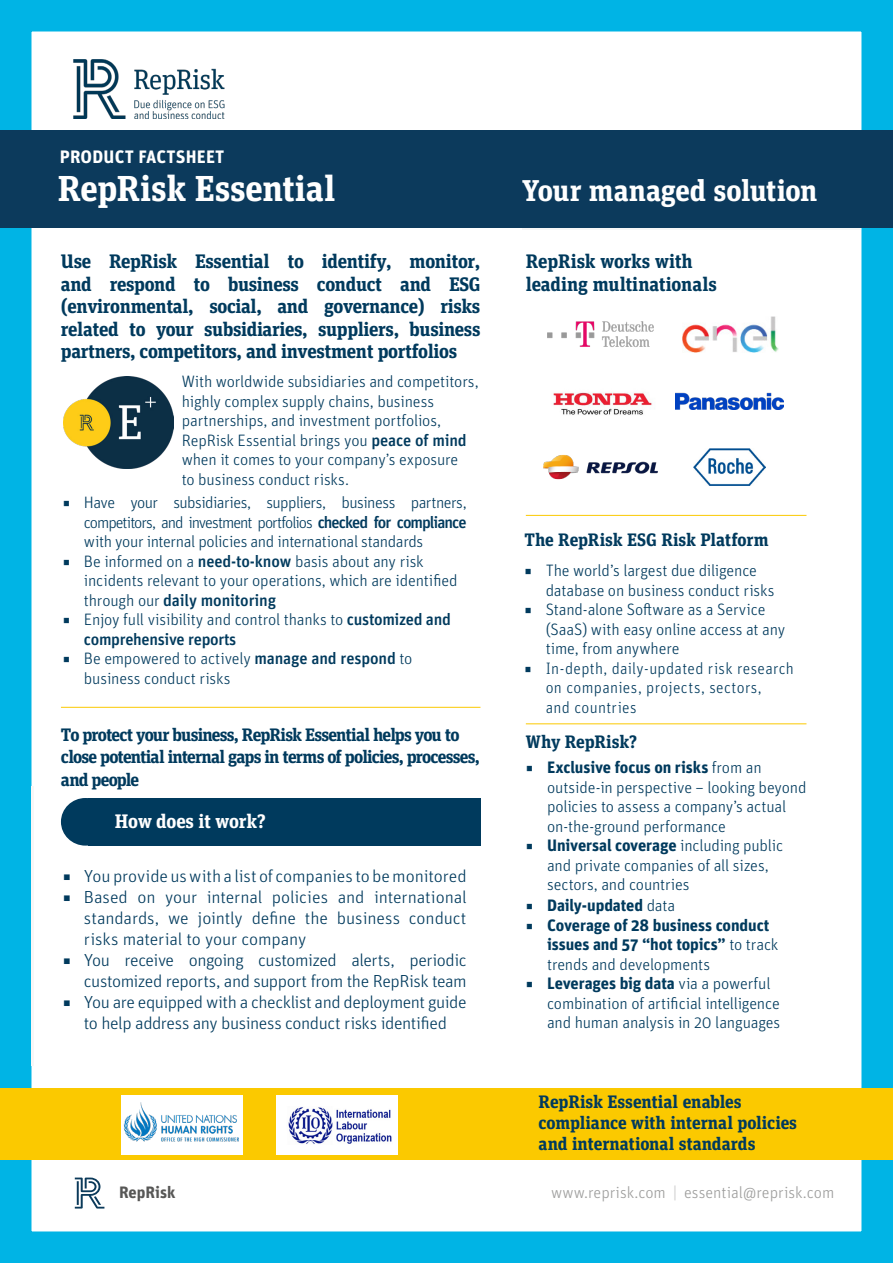
<style>
.page{position:relative;width:893px;height:1263px;background:#fff}
.page>*{position:absolute;margin:0;border:0;box-sizing:border-box;transform-origin:0 0}
.t1{font:700 36px "Unit Slab OT";letter-spacing:-.005em;color:#fff}
.t2{font:700 30px "Unit Slab OT";letter-spacing:-.01em;color:#fff}
.t3{font:700 19.5px/22.5px "Unit Slab OT";letter-spacing:-.02em;color:#003a5d}
.t4{font:700 19.5px "Unit Slab OT";letter-spacing:-.01em;color:#fff}
.t5{font:700 18px/22.5px "Unit Slab OT";letter-spacing:-.045em;color:#003a5d}
.t6{font:700 18px/21px "Unit Slab OT";letter-spacing:-.005em;color:#003a5d}
.t7{font:700 18px "Unit Slab OT";color:#003a5d}
.t8{font:700 18px "Unit OT";letter-spacing:.01em;color:#fff}
.t9{font:300 17.4px "Unit OT";letter-spacing:-.015em;color:#003a5d;scale:1.04 1}
.t10{font:300 16.5px/19.5px "Unit OT";letter-spacing:-.01em;color:#003a5d}
.t11{font:700 16.5px "Unit OT";letter-spacing:-.005em;color:#003a5d}
.t12{font:300 16.5px "Unit OT";letter-spacing:-.065em;color:#003a5d}
.t13{font:300 16.5px "Unit OT";letter-spacing:-.035em;color:#003a5d}
.t14{font:300 16.5px "Unit OT";letter-spacing:.02em;color:#003a5d;scale:.96 1}
.t15{font:500 16.5px "Unit OT";letter-spacing:-.02em;color:#003a5d}
.t16{font:300 16.5px "Unit OT";color:#9d9d9c}
.t17{font:300 16.5px "Unit OT";letter-spacing:.025em;color:#003a5d;scale:.96 1}
.t18{font:700 16.5px "Unit OT";color:#575756}
.s1{font-weight:500}
.s2{font-family:"Unit Slab OT";font-weight:700}
.s3{font-weight:300}
.s4{font-family:"Unit Slab OT"}
.s5{color:#c6c6c6}
</style>
<div class="page">
<div style="left:0;top:0;width:893px;height:1263px;border:32px solid #00b4e5"></div>
<div style="left:0;top:130px;width:893px;height:97px;background:#0c3a5c"></div>
<svg style="left:75px;top:1177px;width:29px;height:31px"></svg>
<img style="left:73px;top:60px;width:152px;height:59px">
<div style="left:0;top:1088px;width:893px;height:71px;background:#fbc900"></div>
<div style="left:121px;top:1095px;width:121px;height:59px;background:#fff"></div>
<div style="left:276px;top:1095px;width:122px;height:59px;background:#fff"></div>
<img style="left:288px;top:1107px;width:104px;height:37px">
<img style="left:123px;top:1102px;width:116px;height:40px">
<img style="left:553px;top:392px;width:99px;height:23px">
<img style="left:694px;top:448px;width:71px;height:38px">
<img style="left:682px;top:316px;width:96px;height:37px">
<img style="left:543px;top:454px;width:115px;height:26px">
<img style="left:676px;top:392px;width:107px;height:18px">
<img style="left:547px;top:321px;width:107px;height:26px">
<hr style="left:526px;top:515px;width:280px;height:1px;background:#fbc900">
<hr style="left:61px;top:707px;width:419px;height:1px;background:#fbc900">
<div style="left:88px;top:798px;width:392px;height:48px;background:#003a5d"></div>
<div style="left:62px;top:799px;width:46px;height:45px;background:#003a5d;border-radius:50%"></div>
<div style="left:61px;top:798px;width:49px;height:48px;border:3px solid #003a5d;border-radius:50%"></div>
<div style="left:63px;top:801px;width:44px;height:42px;background:#003a5d;border-radius:50%"></div>
<div style="left:63px;top:800px;width:45px;height:44px;border:2px solid #003a5d;border-radius:50%"></div>
<hr style="left:526px;top:723px;width:280px;height:1px;background:#fbc900">
<img style="left:64px;top:376px;width:109px;height:92px">
<p class="t8" style="left:60px;top:145px;width:166px">PRODUCT FACTSHEET</p>
<h1 class="t1" style="left:58px;top:165px;width:279px">RepRisk Essential</h1>
<h2 class="t2" style="left:522px;top:171px;width:297px">Your managed solution</h2>
<p class="t3" style="left:61px;top:250px;width:421px;text-align:justify">Use RepRisk Essential to identify, monitor, and respond to business conduct and ESG (environmental, social, and governance) risks related to your subsidiaries, suppliers, business partners, competitors, and investment portfolios</p>
<p class="t10" style="left:182px;top:372px;width:298px">With worldwide subsidiaries and competitors, highly complex supply chains, business partnerships, and investment portfolios, RepRisk Essential brings you <span class="s1">peace of mind </span>when it comes to your company’s exposure<br>to business conduct risks.</p>
<p class="t13" style="left:63px;top:493px;width:405px"><span class="s2">◾</span> Have your subsidiaries, suppliers, business partners,</p>
<p class="t12" style="left:84px;top:512px;width:384px">competitors, and investment portfolios <span class="s1">checked for compliance</span></p>
<p class="t10" style="left:84px;top:532px;width:341px">with your internal policies and international standards</p>
<p class="t10" style="left:63px;top:551px;width:362px"><span class="s2">◾</span> Be informed on a <span class="s1">need-to-know</span> basis about any risk</p>
<p class="t10" style="left:84px;top:571px;width:375px">incidents relevant to your operations, which are identified</p>
<p class="t15" style="left:84px;top:589px;width:194px"><span class="s3">through our</span> daily monitoring</p>
<p class="t10" style="left:63px;top:610px;width:390px"><span class="s2">◾</span> Enjoy full visibility and control thanks to <span class="s1">customized and</span></p>
<p class="t15" style="left:84px;top:628px;width:154px">comprehensive reports</p>
<p class="t10" style="left:63px;top:649px;width:351px"><span class="s2">◾</span> Be empowered to actively <span class="s1">manage and respond</span> to</p>
<p class="t10" style="left:84px;top:668px;width:148px">business conduct risks</p>
<p class="t5" style="left:61px;top:723px;width:420px">To protect your business, RepRisk Essential helps you to close potential internal gaps in terms of policies, processes, and people</p>
<p class="t4" style="left:115px;top:808px;width:152px">How does it work?</p>
<p class="t9" style="left:63px;top:866px;width:390px"><span class="s2">◾</span> You provide us with a list of companies to be monitored</p>
<p class="t9" style="left:63px;top:887px;width:390px"><span class="s2">◾</span> Based on your internal policies and international</p>
<p class="t9" style="left:84px;top:908px;width:369px">standards, we jointly define the business conduct</p>
<p class="t9" style="left:84px;top:929px;width:215px">risks material to your company</p>
<p class="t9" style="left:63px;top:950px;width:390px"><span class="s2">◾</span> You receive ongoing customized alerts, periodic</p>
<p class="t9" style="left:84px;top:971px;width:369px">customized reports, and support from the RepRisk team</p>
<p class="t9" style="left:63px;top:992px;width:390px"><span class="s2">◾</span> You are equipped with a checklist and deployment guide</p>
<p class="t9" style="left:84px;top:1013px;width:351px">to help address any business conduct risks identified</p>
<p class="t3" style="left:526px;top:250px;width:193px">RepRisk works with leading multinationals</p>
<p class="t7" style="left:524px;top:528px;width:246px">The RepRisk ESG Risk Platform</p>
<p class="t10" style="left:524px;top:561px;width:234px"><span class="s2">◾</span> The world’s largest due diligence</p>
<p class="t10" style="left:546px;top:580px;width:230px">database on business conduct risks</p>
<p class="t10" style="left:524px;top:600px;width:243px"><span class="s2">◾</span> Stand-alone Software as a Service</p>
<p class="t10" style="left:546px;top:619px;width:241px">(SaaS) with easy online access at any</p>
<p class="t10" style="left:546px;top:639px;width:135px">time, from anywhere</p>
<p class="t14" style="left:524px;top:658px;width:282px"><span class="s2">◾</span> In-depth, daily-updated risk research</p>
<p class="t17" style="left:546px;top:678px;width:227px">on companies, projects, sectors,</p>
<p class="t14" style="left:546px;top:697px;width:96px">and countries</p>
<p class="t6" style="left:526px;top:731px;width:113px">Why RepRisk?</p>
<p class="t11" style="left:526px;top:757px;width:237px"><span class="s4">◾</span> Exclusive focus on risks <span class="s3">from an</span></p>
<p class="t10" style="left:547px;top:777px;width:261px">outside-in perspective – looking beyond</p>
<p class="t10" style="left:547px;top:797px;width:241px">policies to assess a company’s actual</p>
<p class="t10" style="left:547px;top:816px;width:180px">on-the-ground performance</p>
<p class="t11" style="left:526px;top:835px;width:259px"><span class="s4">◾</span> Universal coverage <span class="s3">including public</span></p>
<p class="t10" style="left:547px;top:855px;width:223px">and private companies of all sizes,</p>
<p class="t10" style="left:547px;top:875px;width:144px">sectors, and countries</p>
<p class="t11" style="left:526px;top:895px;width:151px"><span class="s4">◾</span> Daily-updated <span class="s3">data</span></p>
<p class="t11" style="left:526px;top:914px;width:245px"><span class="s4">◾</span> Coverage of 28 business conduct</p>
<p class="t11" style="left:547px;top:934px;width:233px">issues and 57 “hot topics” <span class="s3">to track</span></p>
<p class="t10" style="left:547px;top:954px;width:165px">trends and developments</p>
<p class="t11" style="left:526px;top:973px;width:246px"><span class="s4">◾</span> Leverages big data <span class="s3">via a powerful</span></p>
<p class="t10" style="left:547px;top:993px;width:234px">combination of artificial intelligence</p>
<p class="t10" style="left:547px;top:1013px;width:235px">and human analysis in 20 languages</p>
<p class="t6" style="left:539px;top:1091px;width:260px">RepRisk Essential enables compliance with internal policies and international standards</p>
<p class="t18" style="left:119px;top:1182px;width:58px">RepRisk</p>
<p class="t16" style="left:551px;top:1183px;width:285px">www.reprisk.com <span class="s5">|</span> essential@reprisk.com</p>
</div>
